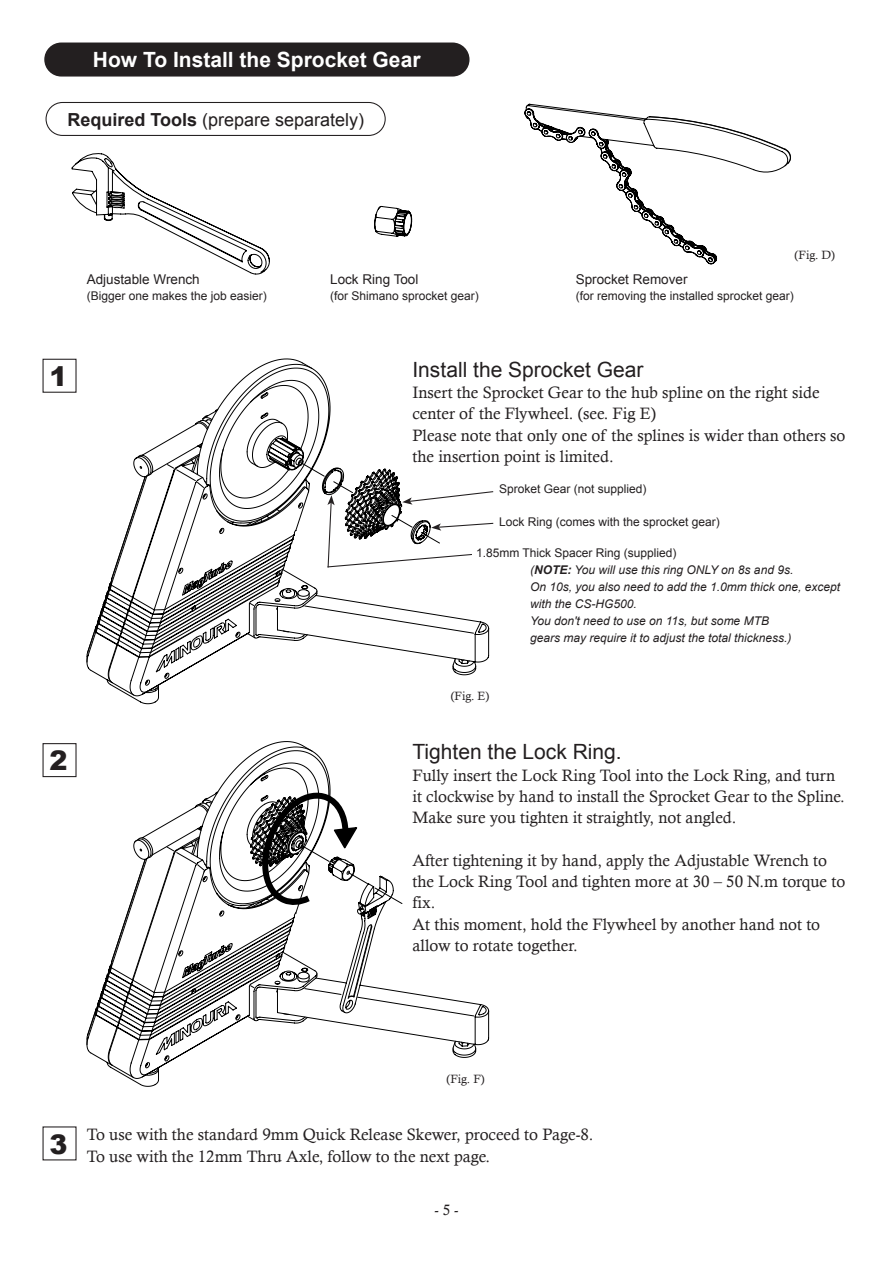
<style>
.page{position:relative;width:893px;height:1263px;background:#fff}
.page>*{position:absolute;margin:0;border:0;box-sizing:border-box;transform-origin:0 0}
.t1{font:900 27px "Arial";color:#231f20}
.t2{font:21px "Arial";color:#231f20}
.t3{font:700 21px "Arial";color:#fff}
.t4{font:18px "Arial";color:#231f20}
.t5{font:16.5px/21.3px "Calisto";color:#231f20}
.t6{font:15px "Calisto";color:#231f20}
.t7{font:13.5px "Arial";color:#231f20}
.t8{font:italic 12px/17px "Arial";color:#231f20}
.t9{font:12px "Arial";color:#231f20}
.t10{font:12px "Calisto";color:#231f20}
.s1{font-weight:700}
.s2{font-style:normal}
</style>
<div class="page">
<div style="left:45px;top:43px;width:424px;height:33px;background:#231f20;border-radius:16px"></div>
<div style="left:44px;top:43px;width:425px;height:34px;border:2px solid #231f20;border-radius:16px"></div>
<div style="left:43px;top:359px;width:34px;height:34px;border:1px solid #231f20"></div>
<div style="left:43px;top:743px;width:34px;height:34px;border:1px solid #231f20"></div>
<div style="left:46px;top:102px;width:340px;height:34px;border:1px solid #231f20;border-radius:16px"></div>
<svg style="left:72px;top:153px;width:198px;height:121px"></svg>
<svg style="left:374px;top:206px;width:38px;height:31px"></svg>
<svg style="left:524px;top:104px;width:267px;height:160px"></svg>
<svg style="left:87px;top:358px;width:237px;height:335px"></svg>
<svg style="left:218px;top:741px;width:271px;height:317px"></svg>
<svg style="left:86px;top:790px;width:316px;height:289px"></svg>
<svg style="left:123px;top:380px;width:371px;height:312px"></svg>
<p class="t3" style="left:93px;top:46px;width:329px">How To Install the Sprocket Gear</p>
<p class="t4" style="left:68px;top:108px;width:298px"><span class="s1">Required Tools</span> (prepare separately)</p>
<p class="t7" style="left:87px;top:270px;width:115px">Adjustable Wrench</p>
<p class="t9" style="left:87px;top:288px;width:182px">(Bigger one makes the job easier)</p>
<p class="t7" style="left:330px;top:270px;width:90px">Lock Ring Tool</p>
<p class="t9" style="left:330px;top:288px;width:150px">(for Shimano sprocket gear)</p>
<p class="t10" style="left:795px;top:248px;width:42px">(Fig. D)</p>
<p class="t7" style="left:576px;top:270px;width:113px">Sprocket Remover</p>
<p class="t9" style="left:576px;top:288px;width:220px">(for removing the installed sprocket gear)</p>
<h1 class="t1" style="left:49px;top:356px;width:20px">1</h1>
<h1 class="t1" style="left:49px;top:741px;width:20px">2</h1>
<p class="t2" style="left:412px;top:356px;width:233px">Install the Sprocket Gear</p>
<p class="t5" style="left:412px;top:382px;width:435px">Insert the Sprocket Gear to the hub spline on the right side center of the Flywheel. (see. Fig E)<br>Please note that only one of the splines is wider than others so the insertion point is limited.</p>
<p class="t9" style="left:499px;top:480px;width:149px">Sproket Gear (not supplied)</p>
<p class="t9" style="left:499px;top:513px;width:222px">Lock Ring (comes with the sprocket gear)</p>
<p class="t8" style="left:530px;top:544px;width:312px;text-indent:-54px"><span class="s2">1.85mm Thick Spacer Ring (supplied)<br></span>(<span class="s1">NOTE:</span> You will use this ring ONLY on 8s and 9s.<br>On 10s, you also need to add the 1.0mm thick one, except with the CS-HG500.<br>You don't need to use on 11s, but some MTB<br>gears may require it to adjust the total thickness.)</p>
<p class="t10" style="left:451px;top:689px;width:40px">(Fig. E)</p>
<p class="t2" style="left:412px;top:738px;width:211px">Tighten the Lock Ring.</p>
<p class="t5" style="left:412px;top:764px;width:434px">Fully insert the Lock Ring Tool into the Lock Ring, and turn it clockwise by hand to install the Sprocket Gear to the Spline.<br>Make sure you tighten it straightly, not angled.</p>
<p class="t5" style="left:412px;top:849px;width:434px">After tightening it by hand, apply the Adjustable Wrench to the Lock Ring Tool and tighten more at 30 – 50 N.m torque to fix.<br>At this moment, hold the Flywheel by another hand not to allow to rotate together.</p>
<p class="t10" style="left:446px;top:1072px;width:40px">(Fig. F)</p>
<h1 class="t1" style="left:49px;top:1124px;width:20px">3</h1>
<p class="t5" style="left:87px;top:1124px;width:508px">To use with the standard 9mm Quick Release Skewer, proceed to Page-8.<br>To use with the 12mm Thru Axle, follow to the next page.</p>
<p class="t6" style="left:434px;top:1201px;width:26px">- 5 -</p>
</div>
